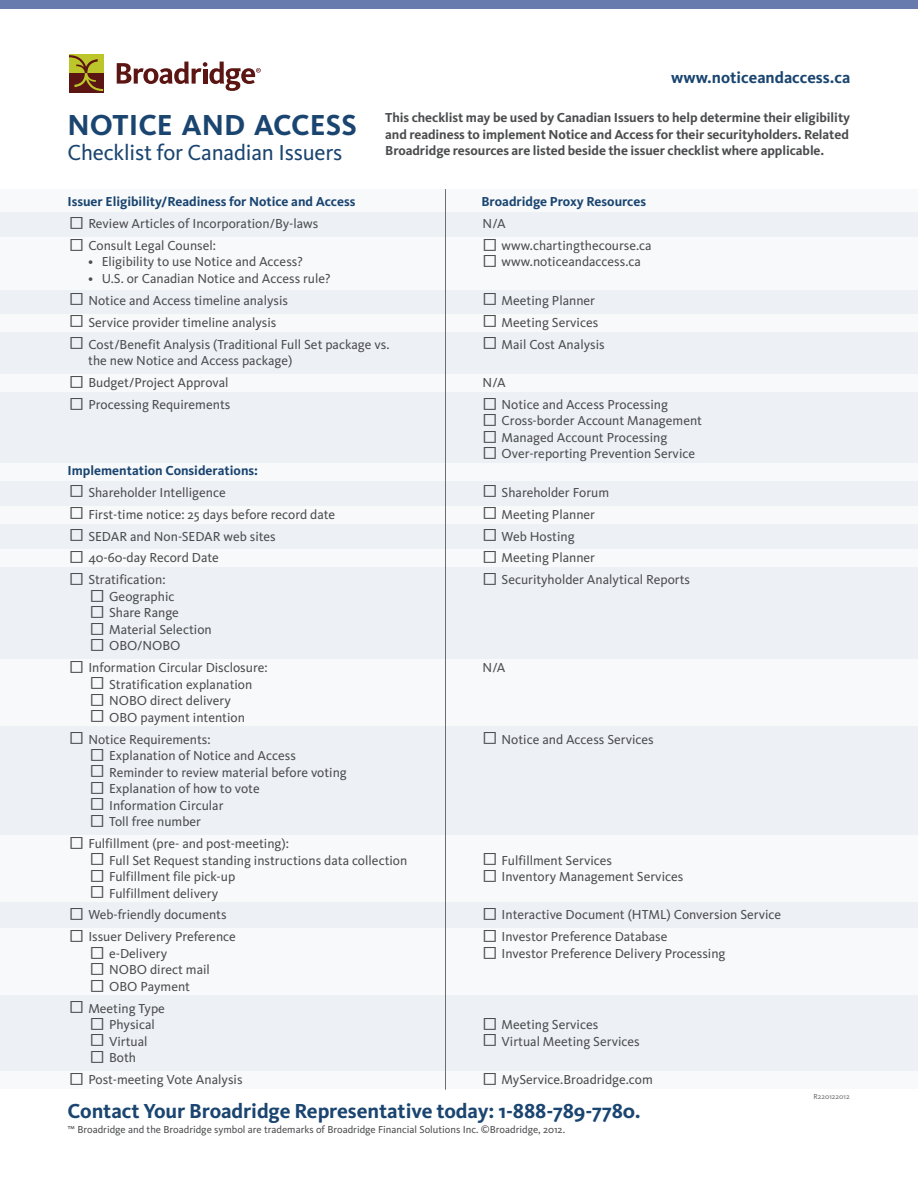
<style>
.page{position:relative;width:918px;height:1188px;background:#fff}
.page>*{position:absolute;margin:0;border:0;box-sizing:border-box;transform-origin:0 0}
.t1{font:700 30px "Kievit Pro";color:#1a4570}
.t2{font:22.5px "Kievit Pro";letter-spacing:-.01em;color:#1a4570}
.t3{font:700 21px "Kievit Pro";letter-spacing:-.005em;color:#1a4570}
.t4{font:700 16.5px "Kievit Pro";color:#1a4570}
.t5{font:13.5px "Kievit Pro";color:#4c4d4f}
.t6{font:700 13.5px/16.5px "Kievit Pro";letter-spacing:-.005em;color:#4c4d4f;text-align:justify}
.t7{font:700 13.5px "Kievit Pro";color:#1a4570}
.t8{font:10.5px "Kievit Pro";color:#4c4d4f}
.t9{font:7.5px "Kievit Pro";color:#6d6e71}
.s1{font-family:"Lucida Grande";font-size:33px}
</style>
<div class="page">
<div style="left:0;top:189px;width:918px;height:883px;background:#edf0f4"></div>
<div style="left:69px;top:54px;width:34px;height:19px;background:#bcc529"></div>
<div style="left:69px;top:73px;width:34px;height:19px;background:#5b1512"></div>
<svg style="left:69px;top:55px;width:34px;height:36px"></svg>
<svg style="left:117px;top:62px;width:144px;height:29px"></svg>
<div style="left:0;top:0;width:918px;height:9px;background:#677baf"></div>
<div style="left:0;top:189px;width:918px;height:23px;background:#f8f9fb"></div>
<div style="left:0;top:237px;width:918px;height:52px;background:#f8f9fb"></div>
<div style="left:0;top:314px;width:918px;height:17px;background:#f8f9fb"></div>
<div style="left:0;top:374px;width:918px;height:18px;background:#f8f9fb"></div>
<div style="left:0;top:464px;width:918px;height:17px;background:#f8f9fb"></div>
<div style="left:0;top:506px;width:918px;height:17px;background:#f8f9fb"></div>
<div style="left:0;top:549px;width:918px;height:18px;background:#f8f9fb"></div>
<div style="left:0;top:659px;width:918px;height:67px;background:#f8f9fb"></div>
<div style="left:0;top:835px;width:918px;height:67px;background:#f8f9fb"></div>
<div style="left:0;top:928px;width:918px;height:67px;background:#f8f9fb"></div>
<div style="left:0;top:1071px;width:918px;height:18px;background:#f8f9fb"></div>
<hr style="left:445px;top:189px;width:1px;height:901px;background:#6d6e71">
<h1 class="t1" style="left:67px;top:113px;width:291px">NOTICE AND ACCESS</h1>
<h2 class="t2" style="left:67px;top:144px;width:276px">Checklist for Canadian Issuers</h2>
<p class="t4" style="left:671px;top:72px;width:181px">www.noticeandaccess.ca</p>
<p class="t6" style="left:385px;top:111px;width:466px">This checklist may be used by Canadian Issuers to help determine their eligibility and readiness to implement Notice and Access for their securityholders. Related Broadridge resources are listed beside the issuer checklist where applicable.</p>
<p class="t7" style="left:68px;top:196px;width:289px">Issuer Eligibility/Readiness for Notice and Access</p>
<p class="t7" style="left:482px;top:196px;width:166px">Broadridge Proxy Resources</p>
<p class="t5" style="left:68px;top:218px;width:252px"><span class="s1">□</span> Review Articles of Incorporation/By-laws</p>
<p class="t5" style="left:483px;top:218px;width:25px">N/A</p>
<p class="t5" style="left:68px;top:240px;width:150px"><span class="s1">□</span> Consult Legal Counsel:</p>
<p class="t5" style="left:481px;top:240px;width:172px"><span class="s1">□</span> www.chartingthecourse.ca</p>
<p class="t5" style="left:88px;top:257px;width:216px">• Eligibility to use Notice and Access?</p>
<p class="t5" style="left:481px;top:257px;width:162px"><span class="s1">□</span> www.noticeandaccess.ca</p>
<p class="t5" style="left:88px;top:273px;width:244px">• U.S. or Canadian Notice and Access rule?</p>
<p class="t5" style="left:68px;top:295px;width:222px"><span class="s1">□</span> Notice and Access timeline analysis</p>
<p class="t5" style="left:481px;top:295px;width:116px"><span class="s1">□</span> Meeting Planner</p>
<p class="t5" style="left:68px;top:317px;width:211px"><span class="s1">□</span> Service provider timeline analysis</p>
<p class="t5" style="left:481px;top:317px;width:119px"><span class="s1">□</span> Meeting Services</p>
<p class="t5" style="left:68px;top:339px;width:324px"><span class="s1">□</span> Cost/Benefit Analysis (Traditional Full Set package vs.</p>
<p class="t5" style="left:481px;top:339px;width:125px"><span class="s1">□</span> Mail Cost Analysis</p>
<p class="t5" style="left:88px;top:355px;width:206px">the new Notice and Access package)</p>
<p class="t5" style="left:68px;top:377px;width:163px"><span class="s1">□</span> Budget/Project Approval</p>
<p class="t5" style="left:483px;top:377px;width:25px">N/A</p>
<p class="t5" style="left:68px;top:399px;width:164px"><span class="s1">□</span> Processing Requirements</p>
<p class="t5" style="left:481px;top:399px;width:189px"><span class="s1">□</span> Notice and Access Processing</p>
<p class="t5" style="left:481px;top:416px;width:223px"><span class="s1">□</span> Cross-border Account Management</p>
<p class="t5" style="left:481px;top:432px;width:188px"><span class="s1">□</span> Managed Account Processing</p>
<p class="t5" style="left:481px;top:449px;width:216px"><span class="s1">□</span> Over-reporting Prevention Service</p>
<p class="t7" style="left:67px;top:465px;width:192px">Implementation Considerations:</p>
<p class="t5" style="left:68px;top:487px;width:160px"><span class="s1">□</span> Shareholder Intelligence</p>
<p class="t5" style="left:481px;top:487px;width:130px"><span class="s1">□</span> Shareholder Forum</p>
<p class="t5" style="left:68px;top:509px;width:269px"><span class="s1">□</span> First-time notice: 25 days before record date</p>
<p class="t5" style="left:481px;top:509px;width:116px"><span class="s1">□</span> Meeting Planner</p>
<p class="t5" style="left:68px;top:531px;width:210px"><span class="s1">□</span> SEDAR and Non-SEDAR web sites</p>
<p class="t5" style="left:481px;top:531px;width:95px"><span class="s1">□</span> Web Hosting</p>
<p class="t5" style="left:68px;top:553px;width:153px"><span class="s1">□</span> 40-60-day Record Date</p>
<p class="t5" style="left:481px;top:553px;width:116px"><span class="s1">□</span> Meeting Planner</p>
<p class="t5" style="left:68px;top:575px;width:100px"><span class="s1">□</span> Stratification:</p>
<p class="t5" style="left:481px;top:575px;width:211px"><span class="s1">□</span> Securityholder Analytical Reports</p>
<p class="t5" style="left:88px;top:591px;width:88px"><span class="s1">□</span> Geographic</p>
<p class="t5" style="left:88px;top:608px;width:92px"><span class="s1">□</span> Share Range</p>
<p class="t5" style="left:88px;top:624px;width:125px"><span class="s1">□</span> Material Selection</p>
<p class="t5" style="left:88px;top:641px;width:94px"><span class="s1">□</span> OBO/NOBO</p>
<p class="t5" style="left:68px;top:662px;width:202px"><span class="s1">□</span> Information Circular Disclosure:</p>
<p class="t5" style="left:482px;top:662px;width:25px">N/A</p>
<p class="t5" style="left:88px;top:679px;width:166px"><span class="s1">□</span> Stratification explanation</p>
<p class="t5" style="left:88px;top:695px;width:144px"><span class="s1">□</span> NOBO direct delivery</p>
<p class="t5" style="left:88px;top:712px;width:158px"><span class="s1">□</span> OBO payment intention</p>
<p class="t5" style="left:68px;top:734px;width:145px"><span class="s1">□</span> Notice Requirements:</p>
<p class="t5" style="left:481px;top:734px;width:175px"><span class="s1">□</span> Notice and Access Services</p>
<p class="t5" style="left:88px;top:750px;width:209px"><span class="s1">□</span> Explanation of Notice and Access</p>
<p class="t5" style="left:88px;top:767px;width:260px"><span class="s1">□</span> Reminder to review material before voting</p>
<p class="t5" style="left:88px;top:783px;width:173px"><span class="s1">□</span> Explanation of how to vote</p>
<p class="t5" style="left:88px;top:800px;width:137px"><span class="s1">□</span> Information Circular</p>
<p class="t5" style="left:88px;top:816px;width:114px"><span class="s1">□</span> Toll free number</p>
<p class="t5" style="left:68px;top:838px;width:223px"><span class="s1">□</span> Fulfillment (pre- and post-meeting):</p>
<p class="t5" style="left:88px;top:855px;width:321px"><span class="s1">□</span> Full Set Request standing instructions data collection</p>
<p class="t5" style="left:481px;top:855px;width:133px"><span class="s1">□</span> Fulfillment Services</p>
<p class="t5" style="left:88px;top:871px;width:149px"><span class="s1">□</span> Fulfillment file pick-up</p>
<p class="t5" style="left:481px;top:871px;width:204px"><span class="s1">□</span> Inventory Management Services</p>
<p class="t5" style="left:88px;top:888px;width:131px"><span class="s1">□</span> Fulfillment delivery</p>
<p class="t5" style="left:68px;top:910px;width:161px"><span class="s1">□</span> Web-friendly documents</p>
<p class="t5" style="left:481px;top:910px;width:302px"><span class="s1">□</span> Interactive Document (HTML) Conversion Service</p>
<p class="t5" style="left:68px;top:932px;width:170px"><span class="s1">□</span> Issuer Delivery Preference</p>
<p class="t5" style="left:481px;top:932px;width:188px"><span class="s1">□</span> Investor Preference Database</p>
<p class="t5" style="left:88px;top:948px;width:80px"><span class="s1">□</span> e-Delivery</p>
<p class="t5" style="left:481px;top:948px;width:246px"><span class="s1">□</span> Investor Preference Delivery Processing</p>
<p class="t5" style="left:88px;top:965px;width:123px"><span class="s1">□</span> NOBO direct mail</p>
<p class="t5" style="left:88px;top:981px;width:103px"><span class="s1">□</span> OBO Payment</p>
<p class="t5" style="left:68px;top:1003px;width:99px"><span class="s1">□</span> Meeting Type</p>
<p class="t5" style="left:88px;top:1019px;width:68px"><span class="s1">□</span> Physical</p>
<p class="t5" style="left:481px;top:1019px;width:119px"><span class="s1">□</span> Meeting Services</p>
<p class="t5" style="left:88px;top:1036px;width:61px"><span class="s1">□</span> Virtual</p>
<p class="t5" style="left:481px;top:1036px;width:160px"><span class="s1">□</span> Virtual Meeting Services</p>
<p class="t5" style="left:88px;top:1052px;width:49px"><span class="s1">□</span> Both</p>
<p class="t5" style="left:68px;top:1074px;width:177px"><span class="s1">□</span> Post-meeting Vote Analysis</p>
<p class="t5" style="left:481px;top:1074px;width:174px"><span class="s1">□</span> MyService.Broadridge.com</p>
<h3 class="t3" style="left:68px;top:1103px;width:575px">Contact Your Broadridge Representative today: 1-888-789-7780.</h3>
<p class="t8" style="left:68px;top:1126px;width:499px">™ Broadridge and the Broadridge symbol are trademarks of Broadridge Financial Solutions Inc. ©Broadridge, 2012.</p>
<p class="t9" style="left:814px;top:1094px;width:38px">R220122012</p>
</div>
